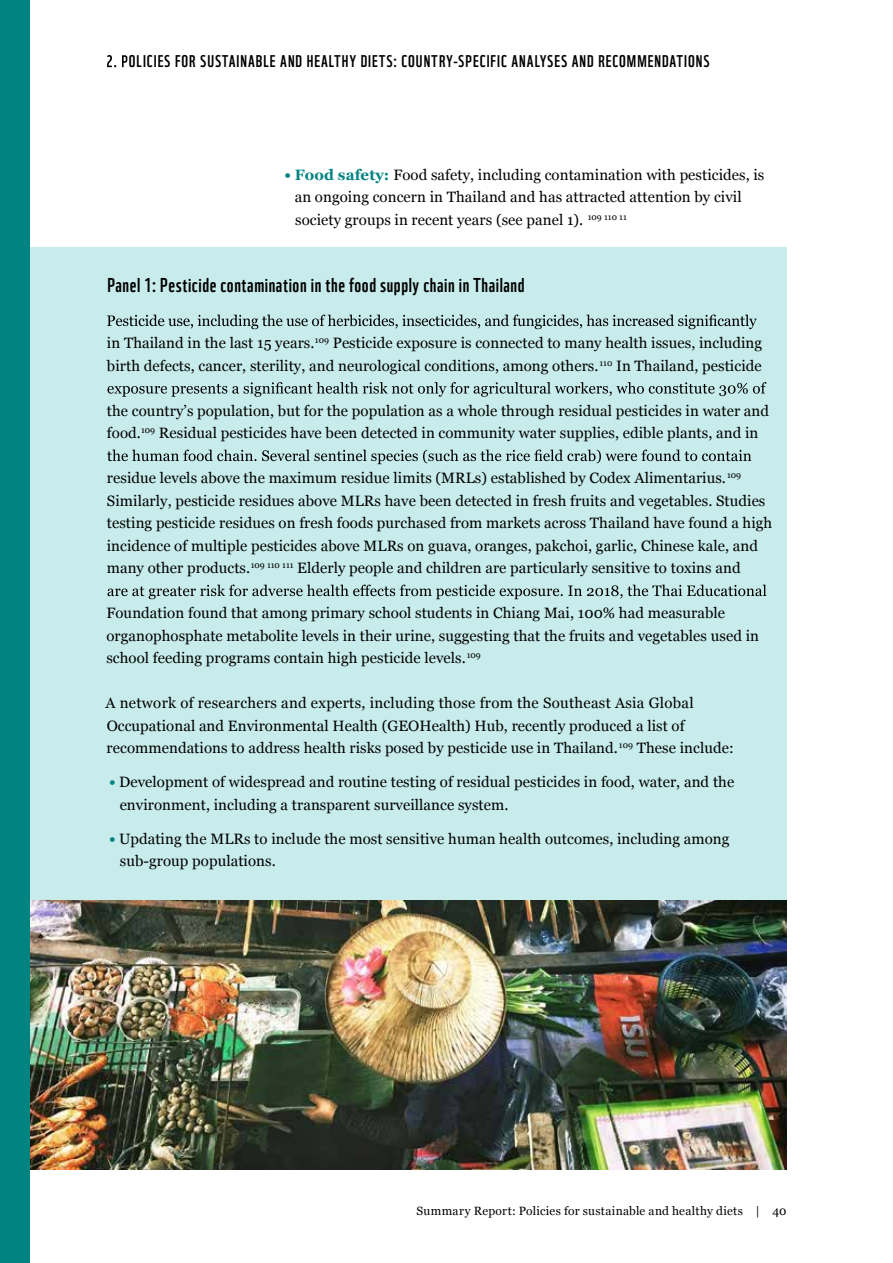
<style>
.page{position:relative;width:893px;height:1263px;background:#fff}
.page>*{position:absolute;margin:0;border:0;box-sizing:border-box;transform-origin:0 0}
.t1{font:19.5px "WWF";letter-spacing:.03em;color:#000}
.t2{font:16.5px "WWF";letter-spacing:.06em;color:#000}
.t3{font:15px/22.5px "Georgia";letter-spacing:.005em;color:#000}
.t4{font:12px "Georgia";letter-spacing:.025em;color:#000}
.s1{font-weight:700;color:#008381}
</style>
<div class="page">
<svg style="left:107px;top:55px;width:20px;height:12px"></svg>
<img style="left:30px;top:900px;width:757px;height:270px">
<div style="left:14px;top:248px;width:773px;height:652px;background:#c7eceb"></div>
<div style="left:0;top:0;width:30px;height:1263px;background:#008381"></div>
<svg style="left:107px;top:315px;width:650px;height:14px"></svg>
<svg style="left:107px;top:382px;width:659px;height:15px"></svg>
<svg style="left:107px;top:450px;width:644px;height:14px"></svg>
<svg style="left:107px;top:585px;width:659px;height:14px"></svg>
<p class="t2" style="left:129px;top:50px;width:582px">OLICIES FOR SUSTAINABLE AND HEALTHY DIETS: COUNTRY-SPECIFIC ANALYSES AND RECOMMENDATIONS</p>
<p class="t3" style="left:295px;top:163px;width:471px;text-indent:-10px"><span class="s1">• Food safety:</span> Food safety, including contamination with pesticides, is an ongoing concern in Thailand and has attracted attention by civil society groups in recent years (see panel 1). <sup>109</sup> <sup>110</sup> <sup>11</sup></p>
<h1 class="t1" style="left:108px;top:272px;width:419px">Panel 1: Pesticide contamination in the food supply chain in Thailand</h1>
<p class="t3" style="left:107px;top:331px;width:657px">in Thailand in the last 15 years.<sup>109</sup> Pesticide exposure is connected to many health issues, including birth defects, cancer, sterility, and neurological conditions, among others.<sup>110</sup> In Thailand, pesticide</p>
<p class="t3" style="left:107px;top:399px;width:664px">the country’s population, but for the population as a whole through residual pesticides in water and food.<sup>109</sup> Residual pesticides have been detected in community water supplies, edible plants, and in</p>
<p class="t3" style="left:107px;top:466px;width:667px">residue levels above the maximum residue limits (MRLs) established by Codex Alimentarius. <sup>109<br></sup>Similarly, pesticide residues above MLRs have been detected in fresh fruits and vegetables. Studies testing pesticide residues on fresh foods purchased from markets across Thailand have found a high incidence of multiple pesticides above MLRs on guava, oranges, pakchoi, garlic, Chinese kale, and many other products.<sup>109</sup> <sup>110</sup> <sup>111</sup> Elderly people and children are particularly sensitive to toxins and</p>
<p class="t3" style="left:106px;top:601px;width:654px">Foundation found that among primary school students in Chiang Mai, 100% had measurable organophosphate metabolite levels in their urine, suggesting that the fruits and vegetables used in school feeding programs contain high pesticide levels.<sup>109</sup></p>
<p class="t3" style="left:106px;top:691px;width:630px">A network of researchers and experts, including those from the Southeast Asia Global<br>Occupational and Environmental Health (GEOHealth) Hub, recently produced a list of recommendations to address health risks posed by pesticide use in Thailand.<sup>109</sup> These include:</p>
<p class="t3" style="left:120px;top:770px;width:616px;text-indent:-11px"><span class="s1">•</span> Development of widespread and routine testing of residual pesticides in food, water, and the environment, including a transparent surveillance system.</p>
<p class="t3" style="left:120px;top:826px;width:611px;text-indent:-11px"><span class="s1">•</span> Updating the MLRs to include the most sensitive human health outcomes, including among sub-group populations.</p>
<p class="t4" style="left:417px;top:1202px;width:372px">Summary Report: Policies for sustainable and healthy diets | 40</p>
</div>
